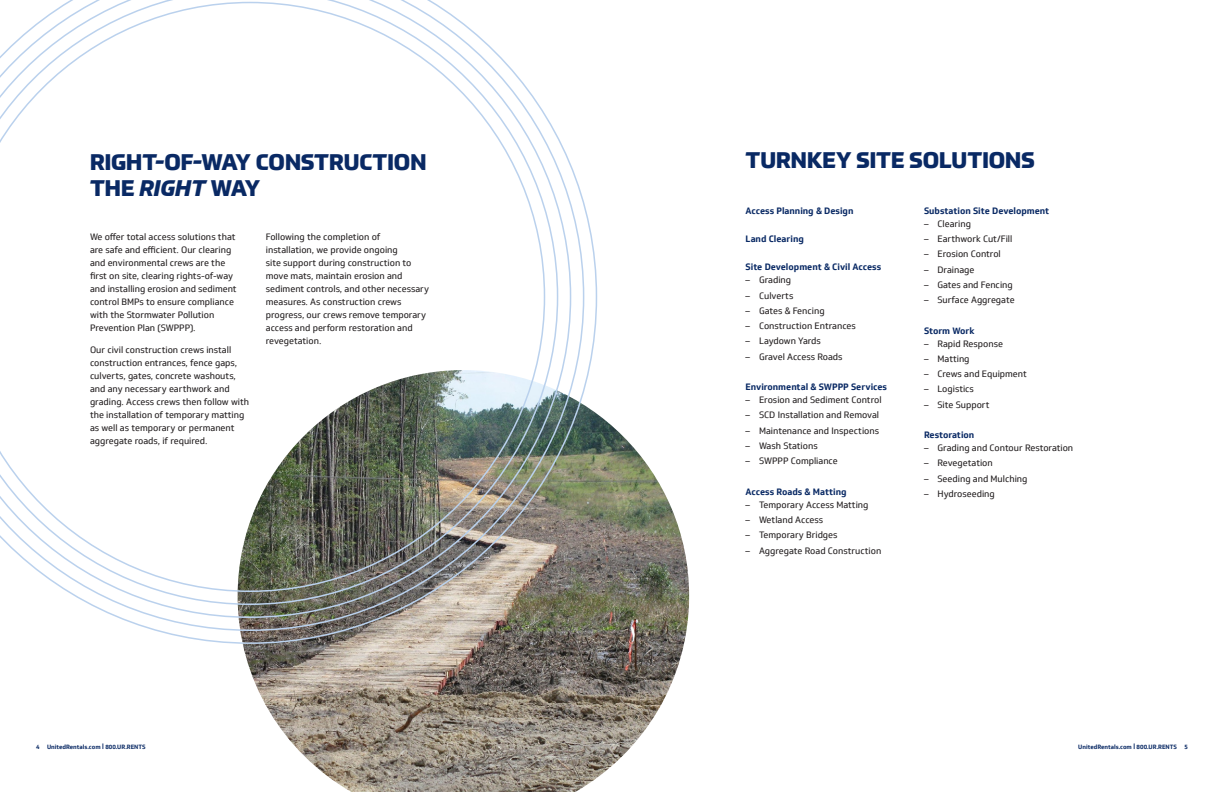
<style>
.page{position:relative;width:1224px;height:792px;background:#fff}
.page>*{position:absolute;margin:0;border:0;box-sizing:border-box;transform-origin:0 0}
.Subhead{font:800 22px/26px "Prometo";color:#092964}
.Body_Copy{font:9px/13px "Soleto";color:#231f20}
.Body_Copy-2{font:700 9px "Soleto";color:#092964}
.t1{font:700 6px "Soleto";color:#092964}
.s1{font-style:italic}
</style>
<div class="page">
<img style="left:243px;top:414px;width:446px;height:378px">
<svg style="left:0;top:0;width:598px;height:645px"></svg>
<p class="Subhead" style="left:90px;top:149px;width:338px">RIGHT-OF-WAY CONSTRUCTION<br>THE <span class="s1">RIGHT</span> WAY</p>
<p class="Body_Copy" style="left:90px;top:231px;width:148px">We offer total access solutions that are safe and efficient. Our clearing and environmental crews are the first on site, clearing rights-of-way and installing erosion and sediment control BMPs to ensure compliance with the Stormwater Pollution Prevention Plan (SWPPP).</p>
<p class="Body_Copy" style="left:90px;top:344px;width:161px">Our civil construction crews install construction entrances, fence gaps, culverts, gates, concrete washouts, and any necessary earthwork and grading. Access crews then follow with the installation of temporary matting as well as temporary or permanent aggregate roads, if required.</p>
<p class="Body_Copy" style="left:266px;top:231px;width:165px">Following the completion of installation, we provide ongoing<br>site support during construction to move mats, maintain erosion and sediment controls, and other necessary measures. As construction crews progress, our crews remove temporary access and perform restoration and revegetation.</p>
<p class="Subhead" style="left:746px;top:147px;width:291px">TURNKEY SITE SOLUTIONS</p>
<p class="Body_Copy-2" style="left:746px;top:205px;width:109px">Access Planning &amp; Design</p>
<p class="Body_Copy-2" style="left:746px;top:233px;width:60px">Land Clearing</p>
<p class="Body_Copy-2" style="left:746px;top:262px;width:137px">Site Development &amp; Civil Access</p>
<p class="Body_Copy" style="left:746px;top:274px;width:47px">– Grading</p>
<p class="Body_Copy" style="left:746px;top:289px;width:49px">– Culverts</p>
<p class="Body_Copy" style="left:746px;top:304px;width:81px">– Gates &amp; Fencing</p>
<p class="Body_Copy" style="left:746px;top:320px;width:112px">– Construction Entrances</p>
<p class="Body_Copy" style="left:746px;top:335px;width:77px">– Laydown Yards</p>
<p class="Body_Copy" style="left:746px;top:350px;width:99px">– Gravel Access Roads</p>
<p class="Body_Copy-2" style="left:746px;top:381px;width:143px">Environmental &amp; SWPPP Services</p>
<p class="Body_Copy" style="left:746px;top:394px;width:137px">– Erosion and Sediment Control</p>
<p class="Body_Copy" style="left:746px;top:409px;width:135px">– SCD Installation and Removal</p>
<p class="Body_Copy" style="left:746px;top:424px;width:135px">– Maintenance and Inspections</p>
<p class="Body_Copy" style="left:746px;top:439px;width:74px">– Wash Stations</p>
<p class="Body_Copy" style="left:746px;top:455px;width:94px">– SWPPP Compliance</p>
<p class="Body_Copy-2" style="left:746px;top:486px;width:103px">Access Roads &amp; Matting</p>
<p class="Body_Copy" style="left:746px;top:498px;width:124px">– Temporary Access Matting</p>
<p class="Body_Copy" style="left:746px;top:513px;width:79px">– Wetland Access</p>
<p class="Body_Copy" style="left:746px;top:529px;width:94px">– Temporary Bridges</p>
<p class="Body_Copy" style="left:746px;top:544px;width:137px">– Aggregate Road Construction</p>
<p class="Body_Copy-2" style="left:924px;top:205px;width:127px">Substation Site Development</p>
<p class="Body_Copy" style="left:924px;top:217px;width:49px">– Clearing</p>
<p class="Body_Copy" style="left:924px;top:233px;width:90px">– Earthwork Cut/Fill</p>
<p class="Body_Copy" style="left:924px;top:248px;width:78px">– Erosion Control</p>
<p class="Body_Copy" style="left:924px;top:263px;width:52px">– Drainage</p>
<p class="Body_Copy" style="left:924px;top:278px;width:90px">– Gates and Fencing</p>
<p class="Body_Copy" style="left:924px;top:294px;width:92px">– Surface Aggregate</p>
<p class="Body_Copy-2" style="left:924px;top:325px;width:52px">Storm Work</p>
<p class="Body_Copy" style="left:924px;top:337px;width:81px">– Rapid Response</p>
<p class="Body_Copy" style="left:924px;top:352px;width:47px">– Matting</p>
<p class="Body_Copy" style="left:924px;top:368px;width:104px">– Crews and Equipment</p>
<p class="Body_Copy" style="left:924px;top:383px;width:52px">– Logistics</p>
<p class="Body_Copy" style="left:924px;top:398px;width:67px">– Site Support</p>
<p class="Body_Copy-2" style="left:924px;top:429px;width:52px">Restoration</p>
<p class="Body_Copy" style="left:924px;top:442px;width:151px">– Grading and Contour Restoration</p>
<p class="Body_Copy" style="left:924px;top:457px;width:70px">– Revegetation</p>
<p class="Body_Copy" style="left:924px;top:472px;width:105px">– Seeding and Mulching</p>
<p class="Body_Copy" style="left:924px;top:487px;width:72px">– Hydroseeding</p>
<p class="t1" style="left:36px;top:743px;width:5px">4</p>
<p class="t1" style="left:47px;top:743px;width:100px">UnitedRentals.com | 800.UR.RENTS</p>
<p class="t1" style="left:1078px;top:743px;width:100px">UnitedRentals.com | 800.UR.RENTS</p>
<p class="t1" style="left:1184px;top:743px;width:5px">5</p>
</div>
